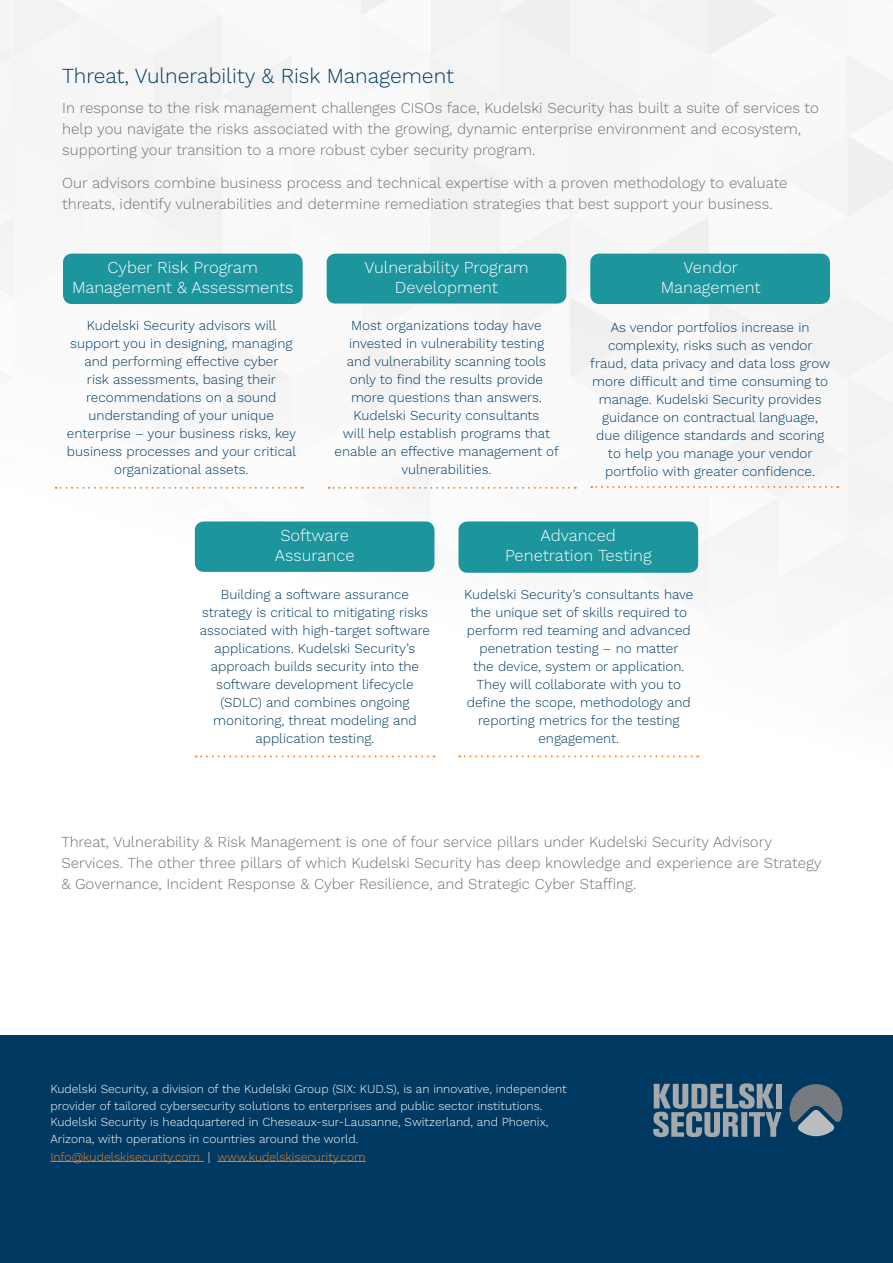
<style>
.page{position:relative;width:893px;height:1263px;background:#fff}
.page>*{position:absolute;margin:0;border:0;box-sizing:border-box;transform-origin:0 0}
.t1{font:300 21px "Work Sans";color:#003a62}
.t2{font:300 16.5px/19.5px "Work Sans";color:#fff;text-align:center}
.t3{font:300 15px/21px "Work Sans";color:#717074}
.t4{font:300 13.5px/18px "Work Sans";color:#003a62;text-align:center}
.t5{font:300 12px/16.5px "Work Sans";color:#fff}
.t6{font:300 12px "Work Sans";color:#ee822a}
.s1{color:#fff}
</style>
<div class="page">
<img style="left:0;top:0;width:893px;height:1036px">
<div style="left:0;top:1036px;width:893px;height:227px;background:#003a62"></div>
<hr style="left:50px;top:1161px;width:154px;height:1px;background:#ee822a">
<hr style="left:217px;top:1161px;width:149px;height:1px;background:#ee822a">
<svg style="left:789px;top:1084px;width:53px;height:52px"></svg>
<svg style="left:653px;top:1083px;width:128px;height:54px"></svg>
<svg style="left:56px;top:487px;width:240px;height:2px"></svg>
<svg style="left:329px;top:487px;width:240px;height:2px"></svg>
<svg style="left:591px;top:486px;width:247px;height:2px"></svg>
<svg style="left:196px;top:755px;width:232px;height:2px"></svg>
<svg style="left:459px;top:755px;width:232px;height:2px"></svg>
<div style="left:63px;top:254px;width:240px;height:50px;background:#1c959d;border-radius:9px"></div>
<div style="left:327px;top:254px;width:239px;height:50px;background:#1c959d;border-radius:9px"></div>
<div style="left:590px;top:254px;width:240px;height:50px;background:#1c959d;border-radius:9px"></div>
<div style="left:195px;top:521px;width:239px;height:51px;background:#1c959d;border-radius:9px"></div>
<div style="left:458px;top:521px;width:240px;height:52px;background:#1c959d;border-radius:9px"></div>
<p class="t1" style="left:62px;top:63px;width:393px">Threat, Vulnerability &amp; Risk Management</p>
<p class="t3" style="left:62px;top:98px;width:758px">In response to the risk management challenges CISOs face, Kudelski Security has built a suite of services to help you navigate the risks associated with the growing, dynamic enterprise environment and ecosystem, supporting your transition to a more robust cyber security program.</p>
<p class="t3" style="left:62px;top:173px;width:727px">Our advisors combine business process and technical expertise with a proven methodology to evaluate threats, identify vulnerabilities and determine remediation strategies that best support your business.</p>
<p class="t2" style="left:72px;top:258px;width:223px">Cyber Risk Program<br>Management &amp; Assessments</p>
<p class="t2" style="left:364px;top:258px;width:166px">Vulnerability Program<br>Development</p>
<p class="t2" style="left:684px;top:258px;width:56px">Vendor</p>
<p class="t2" style="left:661px;top:278px;width:101px">Management</p>
<p class="t4" style="left:67px;top:317px;width:231px">Kudelski Security advisors will support you in designing, managing and performing effective cyber<br>risk assessments, basing their recommendations on a sound understanding of your unique enterprise – your business risks, key business processes and your critical organizational assets.</p>
<p class="t4" style="left:334px;top:317px;width:226px">Most organizations today have invested in vulnerability testing<br>and vulnerability scanning tools only to find the results provide more questions than answers.<br>Kudelski Security consultants<br>will help establish programs that enable an effective management of vulnerabilities.</p>
<p class="t4" style="left:590px;top:319px;width:241px">As vendor portfolios increase in complexity, risks such as vendor fraud, data privacy and data loss grow more difficult and time consuming to manage. Kudelski Security provides guidance on contractual language, due diligence standards and scoring to help you manage your vendor portfolio with greater confidence.</p>
<p class="t2" style="left:280px;top:526px;width:70px">Software</p>
<p class="t2" style="left:275px;top:546px;width:81px">Assurance</p>
<p class="t2" style="left:541px;top:526px;width:77px">Advanced</p>
<p class="t2" style="left:505px;top:546px;width:148px">Penetration Testing</p>
<p class="t4" style="left:200px;top:586px;width:232px">Building a software assurance strategy is critical to mitigating risks associated with high-target software applications. Kudelski Security’s approach builds security into the software development lifecycle (SDLC) and combines ongoing monitoring, threat modeling and application testing.</p>
<p class="t4" style="left:464px;top:586px;width:231px">Kudelski Security’s consultants have the unique set of skills required to perform red teaming and advanced penetration testing – no matter<br>the device, system or application.<br>They will collaborate with you to define the scope, methodology and reporting metrics for the testing engagement.</p>
<p class="t3" style="left:61px;top:832px;width:762px">Threat, Vulnerability &amp; Risk Management is one of four service pillars under Kudelski Security Advisory<br>Services. The other three pillars of which Kudelski Security has deep knowledge and experience are Strategy &amp; Governance, Incident Response &amp; Cyber Resilience, and Strategic Cyber Staffing.</p>
<p class="t5" style="left:50px;top:1081px;width:518px">Kudelski Security, a division of the Kudelski Group (SIX: KUD.S), is an innovative, independent provider of tailored cybersecurity solutions to enterprises and public sector institutions.<br>Kudelski Security is headquartered in Cheseaux-sur-Lausanne, Switzerland, and Phoenix, Arizona, with operations in countries around the world.</p>
<p class="t6" style="left:50px;top:1149px;width:317px">Info@kudelskisecurity.com <span class="s1">|</span> www.kudelskisecurity.com</p>
</div>
